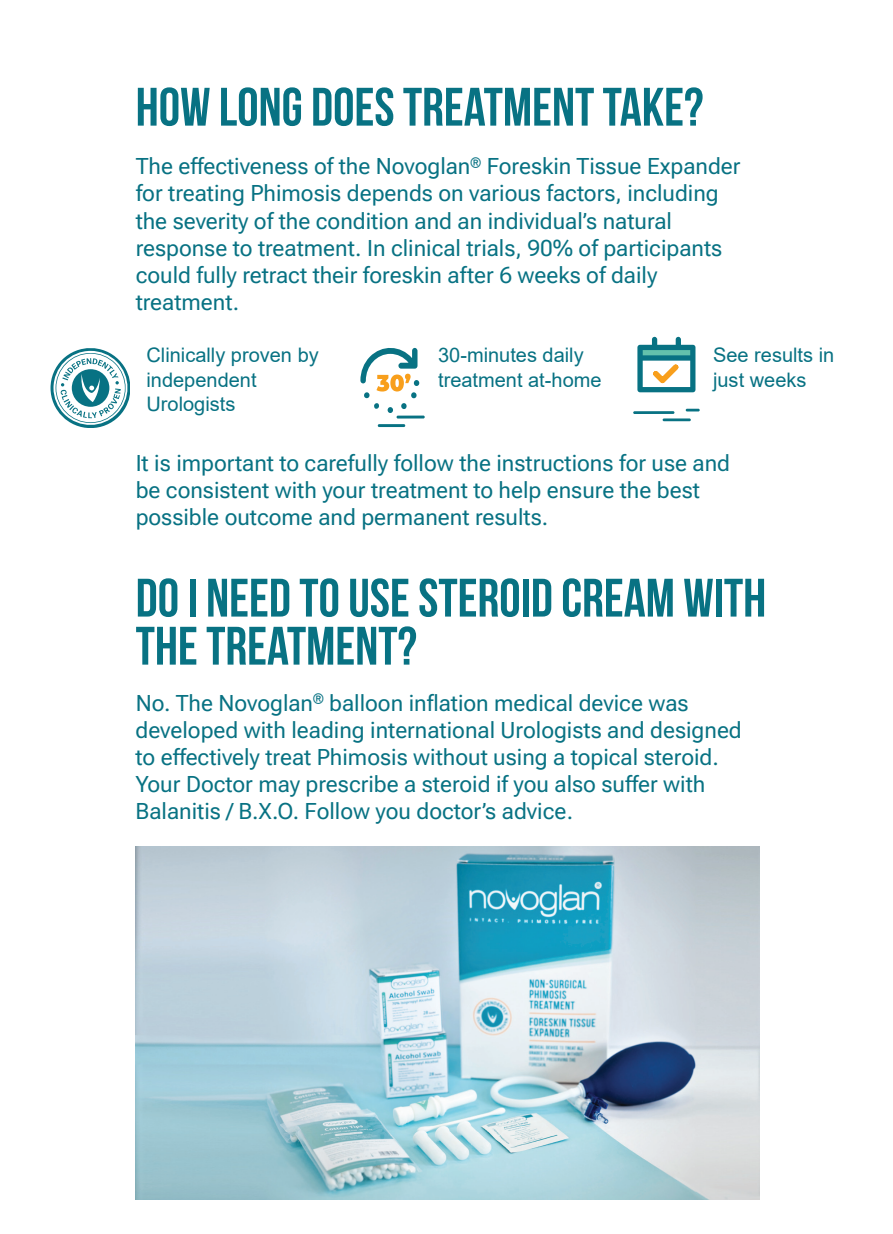
<style>
.page{position:relative;width:893px;height:1234px;background:#fff}
.page>*{position:absolute;margin:0;border:0;box-sizing:border-box;transform-origin:0 0}
.t1{font:700 54px/48px "Bebas Neue";color:#087283}
.t2{font:22.5px/27px "Roboto Flex";color:#087283}
.t3{font:19.95px/24px "Arial";color:#087283}
</style>
<div class="page">
<svg style="left:51px;top:348px;width:79px;height:79px"></svg>
<hr style="left:686px;top:408px;width:14px;height:3px;background:#087283">
<hr style="left:633px;top:411px;width:41px;height:3px;background:#087283">
<hr style="left:663px;top:418px;width:28px;height:3px;background:#087283">
<svg style="left:637px;top:336px;width:58px;height:56px"></svg>
<hr style="left:378px;top:424px;width:27px;height:3px;background:#087283">
<hr style="left:397px;top:415px;width:28px;height:3px;background:#087283">
<svg style="left:360px;top:347px;width:60px;height:66px"></svg>
<img style="left:136px;top:846px;width:623px;height:353px">
<h1 class="t1" style="left:136px;top:82px;width:569px">HOW LONG DOES TREATMENT TAKE?</h1>
<p class="t2" style="left:136px;top:151px;width:606px">The effectiveness of the Novoglan<sup>®</sup> Foreskin Tissue Expander for treating Phimosis depends on various factors, including the severity of the condition and an individual’s natural response to treatment. In clinical trials, 90% of participants could fully retract their foreskin after 6 weeks of daily treatment.</p>
<p class="t3" style="left:146px;top:343px;width:174px">Clinically proven by independent<br>Urologists</p>
<p class="t3" style="left:438px;top:343px;width:165px">30-minutes daily treatment at-home</p>
<p class="t3" style="left:713px;top:343px;width:123px">See results in just weeks</p>
<p class="t2" style="left:136px;top:446px;width:596px">It is important to carefully follow the instructions for use and be consistent with your treatment to help ensure the best possible outcome and permanent results.</p>
<h1 class="t1" style="left:136px;top:573px;width:632px">DO I NEED TO USE STEROID CREAM WITH<br>THE TREATMENT?</h1>
<p class="t2" style="left:136px;top:687px;width:608px">No. The Novoglan<sup>®</sup> balloon inflation medical device was developed with leading international Urologists and designed to effectively treat Phimosis without using a topical steroid.<br>Your Doctor may prescribe a steroid if you also suffer with Balanitis / B.X.O. Follow you doctor’s advice.</p>
</div>
